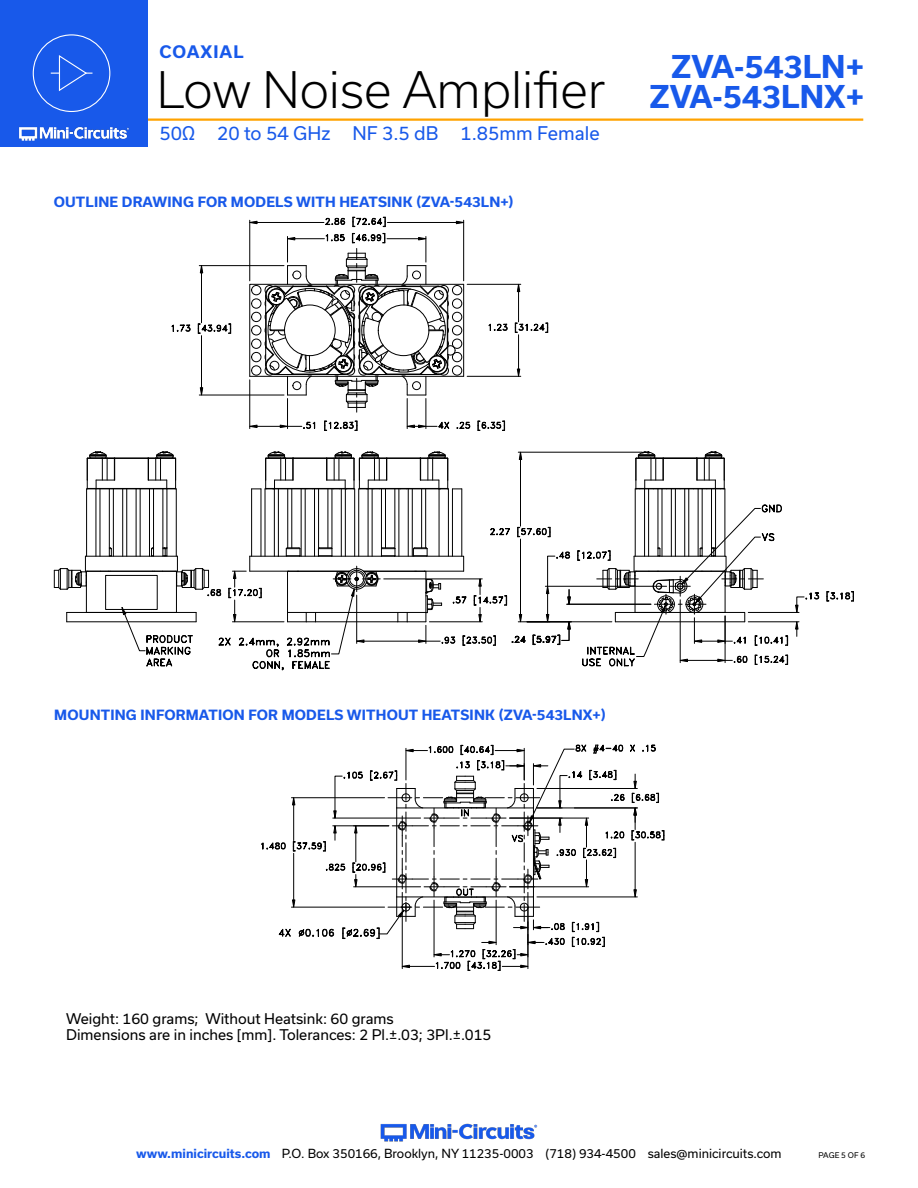
<style>
.page{position:relative;width:918px;height:1188px;background:#fff}
.page>*{position:absolute;margin:0;border:0;box-sizing:border-box;transform-origin:0 0}
.t1{font:300 48px "Usual";color:#000}
.t2{font:700 30px/30px "Usual";color:#1859ea;text-align:right}
.t3{font:18px "Usual";color:#1859ea}
.t4{font:700 16.5px "Usual";letter-spacing:.065em;color:#1859ea}
.t5{font:14.1px/17px "Usual";color:#000}
.Blue_Headers{font:700 13.5px "Usual";letter-spacing:.015em;color:#1859ea}
.t6{font:12px "Usual";color:#000}
.t7{font:7.5px "Usual";color:#000}
.s1{font-weight:700;color:#1859ea}
</style>
<div class="page">
<img style="left:380px;top:1123px;width:158px;height:19px">
<hr style="left:130px;top:118px;width:733px;height:3px;background:#ffa300">
<div style="left:0;top:0;width:147px;height:147px;background:#1859ea"></div>
<img style="left:19px;top:126px;width:110px;height:15px">
<div style="left:33px;top:34px;width:77px;height:78px;border:1px solid #fff;border-radius:50%"></div>
<svg style="left:51px;top:55px;width:41px;height:36px"></svg>
<hr style="left:518px;top:621px;width:94px;height:1px;background:#000">
<hr style="left:518px;top:452px;width:124px;height:1px;background:#000">
<hr style="left:520px;top:539px;width:1px;height:76px;background:#000">
<hr style="left:520px;top:459px;width:1px;height:67px;background:#000">
<svg style="left:519px;top:451px;width:3px;height:9px"></svg>
<svg style="left:490px;top:528px;width:20px;height:8px"></svg>
<svg style="left:517px;top:527px;width:34px;height:11px"></svg>
<hr style="left:408px;top:489px;width:1px;height:67px;background:#000">
<hr style="left:398px;top:489px;width:1px;height:67px;background:#000">
<hr style="left:381px;top:489px;width:1px;height:67px;background:#000">
<hr style="left:372px;top:489px;width:1px;height:67px;background:#000">
<hr style="left:448px;top:489px;width:1px;height:67px;background:#000">
<hr style="left:439px;top:489px;width:1px;height:67px;background:#000">
<hr style="left:461px;top:489px;width:1px;height:67px;background:#000">
<hr style="left:452px;top:489px;width:1px;height:67px;background:#000">
<hr style="left:341px;top:489px;width:1px;height:67px;background:#000">
<hr style="left:332px;top:489px;width:1px;height:67px;background:#000">
<hr style="left:354px;top:489px;width:1px;height:67px;background:#000">
<hr style="left:345px;top:489px;width:1px;height:67px;background:#000">
<hr style="left:368px;top:489px;width:1px;height:67px;background:#000">
<hr style="left:358px;top:489px;width:1px;height:67px;background:#000">
<hr style="left:274px;top:489px;width:1px;height:67px;background:#000">
<hr style="left:265px;top:489px;width:1px;height:67px;background:#000">
<hr style="left:261px;top:489px;width:1px;height:67px;background:#000">
<hr style="left:251px;top:489px;width:1px;height:67px;background:#000">
<hr style="left:314px;top:489px;width:1px;height:67px;background:#000">
<hr style="left:305px;top:489px;width:1px;height:67px;background:#000">
<hr style="left:425px;top:489px;width:1px;height:59px;background:#000">
<hr style="left:421px;top:489px;width:1px;height:59px;background:#000">
<hr style="left:412px;top:489px;width:1px;height:67px;background:#000">
<hr style="left:328px;top:489px;width:1px;height:59px;background:#000">
<hr style="left:318px;top:489px;width:1px;height:60px;background:#000">
<hr style="left:394px;top:489px;width:1px;height:60px;background:#000">
<hr style="left:385px;top:489px;width:1px;height:59px;background:#000">
<hr style="left:301px;top:489px;width:1px;height:67px;background:#000">
<hr style="left:291px;top:489px;width:1px;height:59px;background:#000">
<hr style="left:287px;top:489px;width:1px;height:59px;background:#000">
<hr style="left:278px;top:489px;width:1px;height:67px;background:#000">
<svg style="left:252px;top:451px;width:210px;height:39px"></svg>
<hr style="left:724px;top:489px;width:1px;height:67px;background:#000">
<hr style="left:715px;top:489px;width:1px;height:67px;background:#000">
<hr style="left:711px;top:489px;width:1px;height:67px;background:#000">
<hr style="left:702px;top:489px;width:1px;height:67px;background:#000">
<hr style="left:698px;top:489px;width:1px;height:67px;background:#000">
<hr style="left:688px;top:489px;width:1px;height:67px;background:#000">
<hr style="left:684px;top:489px;width:1px;height:67px;background:#000">
<hr style="left:675px;top:489px;width:1px;height:67px;background:#000">
<hr style="left:671px;top:489px;width:1px;height:67px;background:#000">
<hr style="left:662px;top:489px;width:1px;height:67px;background:#000">
<hr style="left:658px;top:489px;width:1px;height:67px;background:#000">
<hr style="left:648px;top:489px;width:1px;height:67px;background:#000">
<hr style="left:644px;top:489px;width:1px;height:67px;background:#000">
<hr style="left:635px;top:489px;width:1px;height:67px;background:#000">
<svg style="left:635px;top:451px;width:90px;height:39px"></svg>
<hr style="left:199px;top:265px;width:85px;height:1px;background:#000">
<hr style="left:199px;top:395px;width:85px;height:1px;background:#000">
<hr style="left:201px;top:273px;width:1px;height:50px;background:#000">
<hr style="left:201px;top:336px;width:1px;height:52px;background:#000">
<svg style="left:200px;top:265px;width:3px;height:9px"></svg>
<svg style="left:200px;top:387px;width:3px;height:9px"></svg>
<svg style="left:171px;top:324px;width:20px;height:8px"></svg>
<svg style="left:198px;top:323px;width:33px;height:11px"></svg>
<hr style="left:287px;top:399px;width:1px;height:30px;background:#000">
<hr style="left:249px;top:380px;width:1px;height:49px;background:#000">
<svg style="left:249px;top:420px;width:66px;height:9px"></svg>
<svg style="left:324px;top:420px;width:34px;height:11px"></svg>
<hr style="left:567px;top:604px;width:84px;height:1px;background:#000">
<hr style="left:545px;top:586px;width:122px;height:1px;background:#000">
<hr style="left:467px;top:284px;width:54px;height:1px;background:#000">
<hr style="left:467px;top:376px;width:54px;height:1px;background:#000">
<hr style="left:518px;top:292px;width:1px;height:30px;background:#000">
<hr style="left:518px;top:335px;width:1px;height:34px;background:#000">
<svg style="left:517px;top:284px;width:4px;height:8px"></svg>
<svg style="left:517px;top:368px;width:4px;height:9px"></svg>
<svg style="left:488px;top:323px;width:20px;height:8px"></svg>
<svg style="left:515px;top:322px;width:33px;height:11px"></svg>
<hr style="left:748px;top:621px;width:51px;height:1px;background:#000">
<hr style="left:748px;top:612px;width:51px;height:1px;background:#000">
<svg style="left:795px;top:621px;width:4px;height:15px"></svg>
<svg style="left:795px;top:592px;width:25px;height:21px"></svg>
<svg style="left:826px;top:591px;width:28px;height:11px"></svg>
<svg style="left:577px;top:502px;width:211px;height:165px"></svg>
<svg style="left:249px;top:216px;width:215px;height:196px"></svg>
<hr style="left:425px;top:399px;width:1px;height:30px;background:#000">
<hr style="left:407px;top:399px;width:1px;height:30px;background:#000">
<svg style="left:406px;top:420px;width:44px;height:9px"></svg>
<svg style="left:456px;top:421px;width:15px;height:8px"></svg>
<svg style="left:478px;top:421px;width:27px;height:10px"></svg>
<hr style="left:122px;top:489px;width:1px;height:67px;background:#000">
<hr style="left:113px;top:489px;width:1px;height:67px;background:#000">
<hr style="left:162px;top:489px;width:1px;height:67px;background:#000">
<hr style="left:153px;top:489px;width:1px;height:67px;background:#000">
<hr style="left:96px;top:489px;width:1px;height:67px;background:#000">
<hr style="left:86px;top:489px;width:1px;height:67px;background:#000">
<hr style="left:109px;top:489px;width:1px;height:67px;background:#000">
<hr style="left:100px;top:489px;width:1px;height:67px;background:#000">
<hr style="left:149px;top:489px;width:1px;height:67px;background:#000">
<hr style="left:140px;top:489px;width:1px;height:67px;background:#000">
<hr style="left:136px;top:489px;width:1px;height:67px;background:#000">
<hr style="left:126px;top:489px;width:1px;height:67px;background:#000">
<hr style="left:176px;top:489px;width:1px;height:67px;background:#000">
<hr style="left:167px;top:489px;width:1px;height:67px;background:#000">
<svg style="left:86px;top:451px;width:90px;height:39px"></svg>
<svg style="left:54px;top:547px;width:517px;height:124px"></svg>
<svg style="left:261px;top:744px;width:404px;height:227px"></svg>
<p class="t4" style="left:159px;top:42px;width:86px">COAXIAL</p>
<h1 class="t1" style="left:157px;top:62px;width:450px">Low Noise Amplifier</h1>
<h3 class="t3" style="left:159px;top:123px;width:442px">50Ω 20 to 54 GHz NF 3.5 dB 1.85mm Female</h3>
<p class="Blue_Headers" style="left:54px;top:194px;width:461px">OUTLINE DRAWING FOR MODELS WITH HEATSINK (ZVA-543LN+)</p>
<h2 class="t2" style="left:650px;top:52px;width:216px">ZVA-543LN+<br>ZVA-543LNX+</h2>
<p class="Blue_Headers" style="left:54px;top:707px;width:553px">MOUNTING INFORMATION FOR MODELS WITHOUT HEATSINK (ZVA-543LNX+)</p>
<p class="t5" style="left:66px;top:1010px;width:427px">Weight: 160 grams; Without Heatsink: 60 grams<br>Dimensions are in inches [mm]. Tolerances: 2 Pl.±.03; 3Pl.±.015</p>
<p class="t6" style="left:136px;top:1146px;width:647px"><span class="s1">www.minicircuits.com</span> P.O. Box 350166, Brooklyn, NY 11235-0003 (718) 934-4500 sales@minicircuits.com</p>
<p class="t7" style="left:819px;top:1151px;width:48px">PAGE 5 OF 6</p>
</div>
